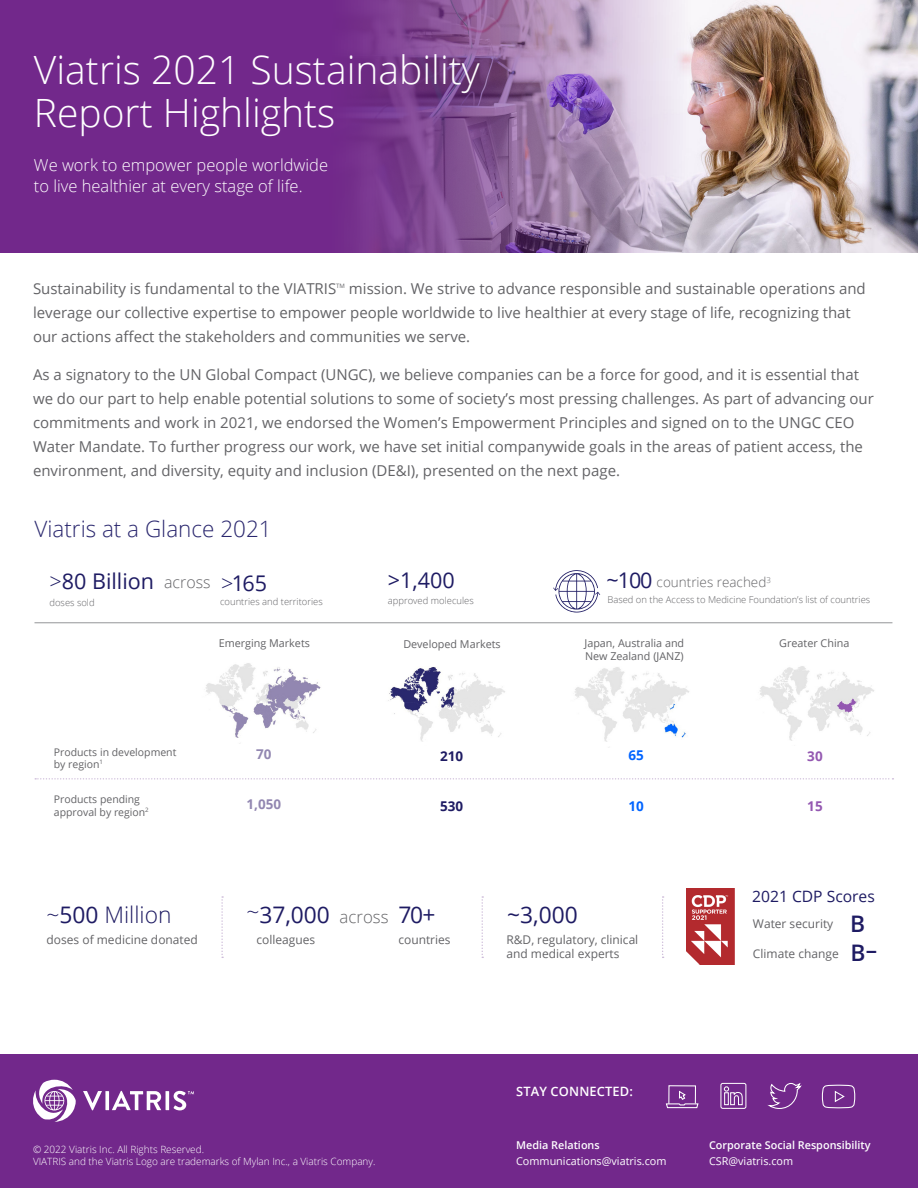
<style>
.page{position:relative;width:918px;height:1188px;background:#fff}
.page>*{position:absolute;margin:0;border:0;box-sizing:border-box;transform-origin:0 0}
.t1{font:300 39px/43.5px "Open Sans";color:#fff}
.t2{font:22.8px "Open Sans";color:#1e1b63}
.t3{font:300 22.8px "Open Sans";color:#1e1b63}
.Side_Bar_Header{font:600 22.8px "Open Sans";color:#1e1b63}
.t4{font:300 22.5px "Open Sans";color:#2a276e}
.t5{font:21.6px "Open Sans";color:#1e1b63}
.t6{font:300 16.95px "Open Sans";color:#636366}
.t7{font:300 16.5px/21px "Open Sans";color:#fff}
.t8{font:300 16.05px "Open Sans";color:#636366}
.t9{font:15.6px "Open Sans";color:#1e1b63}
.t10{font:15px/24px "Open Sans";color:#636366}
.t11{font:300 13.5px "Open Sans";color:#636366}
.Body_1{font:700 13.5px "Open Sans";color:#9287b1}
.Body_1-2{font:700 13.5px "Open Sans";color:#1e1b63}
.Body_1-3{font:700 13.5px "Open Sans";color:#0064ff}
.Body_1-4{font:700 13.5px "Open Sans";color:#9458b1}
.Side_Bar_Header-2{font:600 12.9px "Open Sans";letter-spacing:.01em;color:#fff}
.t12{font:12px/14.4px "Open Sans";color:#636366}
.t13{font:10.8px/12.9px "Open Sans";color:#636366}
.t14{font:600 10.8px "Open Sans";color:#fff}
.t15{font:10.8px "Open Sans";color:#fff}
.Body_1-5{font:10.5px/12.1px "Open Sans";color:#636366}
.t16{font:300 10.05px/12px "Open Sans";color:#fff}
.t17{font:300 9.45px "Open Sans";color:#636366}
.t18{font:6px "Open Sans";color:#636366}
.s1{font-weight:300}
.s2{font-weight:400}
</style>
<div class="page">
<div style="left:0;top:0;width:918px;height:253px;background:#72288b"></div>
<img style="left:349px;top:0;width:569px;height:253px">
<div style="left:0;top:1054px;width:918px;height:134px;background:#72288b"></div>
<svg style="left:767px;top:1083px;width:35px;height:26px"></svg>
<div style="left:721px;top:1083px;width:25px;height:26px;border:1px solid #fff;border-radius:2px"></div>
<svg style="left:724px;top:1086px;width:19px;height:19px"></svg>
<svg style="left:822px;top:1085px;width:33px;height:23px"></svg>
<div style="left:668px;top:1085px;width:28px;height:19px;border:1px solid #fff"></div>
<svg style="left:666px;top:1090px;width:33px;height:18px"></svg>
<svg style="left:553px;top:570px;width:47px;height:43px"></svg>
<hr style="left:34px;top:623px;width:858px;height:1px;background:#939598">
<svg style="left:35px;top:778px;width:858px;height:2px"></svg>
<img style="left:388px;top:667px;width:117px;height:75px">
<img style="left:206px;top:663px;width:115px;height:75px">
<img style="left:575px;top:667px;width:114px;height:75px">
<img style="left:760px;top:666px;width:114px;height:75px">
<svg style="left:221px;top:896px;width:2px;height:62px"></svg>
<svg style="left:482px;top:896px;width:1px;height:62px"></svg>
<svg style="left:662px;top:896px;width:2px;height:62px"></svg>
<img style="left:687px;top:888px;width:48px;height:76px">
<svg style="left:83px;top:1091px;width:111px;height:19px"></svg>
<svg style="left:33px;top:1080px;width:43px;height:42px"></svg>
<p class="t1" style="left:34px;top:47px;width:447px">Viatris 2021 Sustainability<br>Report Highlights</p>
<p class="t7" style="left:34px;top:154px;width:296px">We work to empower people worldwide to live healthier at every stage of life.</p>
<p class="t10" style="left:33px;top:276px;width:305px">Sustainability is fundamental to the VIATRIS</p>
<p class="t18" style="left:336px;top:282px;width:10px">TM</p>
<p class="t10" style="left:33px;top:276px;width:834px;text-indent:316px">mission. We strive to advance responsible and sustainable operations and leverage our collective expertise to empower people worldwide to live healthier at every stage of life, recognizing that our actions affect the stakeholders and communities we serve.</p>
<p class="t10" style="left:33px;top:362px;width:842px">As a signatory to the UN Global Compact (UNGC), we believe companies can be a force for good, and it is essential that we do our part to help enable potential solutions to some of society’s most pressing challenges. As part of advancing our commitments and work in 2021, we endorsed the Women’s Empowerment Principles and signed on to the UNGC CEO Water Mandate. To further progress our work, we have set initial companywide goals in the areas of patient access, the environment, and diversity, equity and inclusion (DE&amp;I), presented on the next page.</p>
<p class="t4" style="left:34px;top:514px;width:239px">Viatris at a Glance 2021</p>
<p class="t5" style="left:50px;top:567px;width:106px"><span class="s1">&gt;</span>80 Billion</p>
<p class="t17" style="left:50px;top:596px;width:47px">doses sold</p>
<p class="t8" style="left:164px;top:571px;width:48px">across</p>
<p class="t5" style="left:221px;top:568px;width:47px"><span class="s1">&gt;</span>165</p>
<p class="t17" style="left:220px;top:595px;width:104px">countries and territories</p>
<p class="t13" style="left:219px;top:636px;width:93px">Emerging Markets</p>
<p class="t5" style="left:388px;top:565px;width:68px">&gt;1,400</p>
<p class="t17" style="left:388px;top:594px;width:87px">approved molecules</p>
<p class="t13" style="left:403px;top:637px;width:99px">Developed Markets</p>
<p class="t5" style="left:607px;top:565px;width:48px">~100</p>
<p class="t11" style="left:657px;top:573px;width:116px">countries reached<sup>3</sup></p>
<p class="t17" style="left:607px;top:593px;width:264px">Based on the Access to Medicine Foundation’s list of countries</p>
<p class="t13" style="left:584px;top:636px;width:101px">Japan, Australia and<br>New Zealand (JANZ)</p>
<p class="t13" style="left:779px;top:636px;width:72px">Greater China</p>
<p class="Body_1-5" style="left:54px;top:745px;width:124px">Products in development by region<sup>1</sup></p>
<p class="Body_1-5" style="left:54px;top:793px;width:96px">Products pending approval by region<sup>2</sup></p>
<p class="t3" style="left:47px;top:899px;width:126px">~<span class="s2">500</span> Million</p>
<p class="t12" style="left:47px;top:932px;width:153px">doses of medicine donated</p>
<p class="Body_1" style="left:256px;top:745px;width:17px">70</p>
<p class="Body_1" style="left:246px;top:795px;width:36px">1,050</p>
<p class="Body_1-2" style="left:440px;top:747px;width:25px">210</p>
<p class="Body_1-2" style="left:440px;top:796px;width:25px">530</p>
<p class="Body_1-3" style="left:628px;top:746px;width:17px">65</p>
<p class="Body_1-3" style="left:628px;top:796px;width:17px">10</p>
<p class="t2" style="left:246px;top:899px;width:85px"><span class="s1">~</span>37,000</p>
<p class="t12" style="left:256px;top:932px;width:60px">colleagues</p>
<p class="t6" style="left:340px;top:905px;width:51px">across</p>
<p class="t2" style="left:507px;top:899px;width:72px">~3,000</p>
<p class="t12" style="left:506px;top:932px;width:133px">R&amp;D, regulatory, clinical and medical experts</p>
<p class="t2" style="left:398px;top:899px;width:38px">70+</p>
<p class="t12" style="left:398px;top:932px;width:54px">countries</p>
<p class="Body_1-4" style="left:807px;top:746px;width:17px">30</p>
<p class="Body_1-4" style="left:807px;top:796px;width:17px">15</p>
<p class="t9" style="left:752px;top:886px;width:124px">2021 CDP Scores</p>
<p class="t12" style="left:753px;top:916px;width:82px">Water security</p>
<p class="t12" style="left:753px;top:946px;width:87px">Climate change</p>
<p class="Side_Bar_Header" style="left:850px;top:908px;width:17px">B</p>
<p class="Side_Bar_Header" style="left:851px;top:936px;width:28px">B–</p>
<p class="Side_Bar_Header-2" style="left:516px;top:1082px;width:118px">STAY CONNECTED:</p>
<p class="t16" style="left:33px;top:1143px;width:344px">© 2022 Viatris Inc. All Rights Reserved.<br>VIATRIS and the Viatris Logo are trademarks of Mylan Inc., a Viatris Company.</p>
<p class="t14" style="left:516px;top:1138px;width:85px">Media Relations</p>
<p class="t15" style="left:516px;top:1154px;width:152px">Communications@viatris.com</p>
<p class="t14" style="left:709px;top:1138px;width:163px">Corporate Social Responsibility</p>
<p class="t15" style="left:709px;top:1154px;width:86px">CSR@viatris.com</p>
</div>
